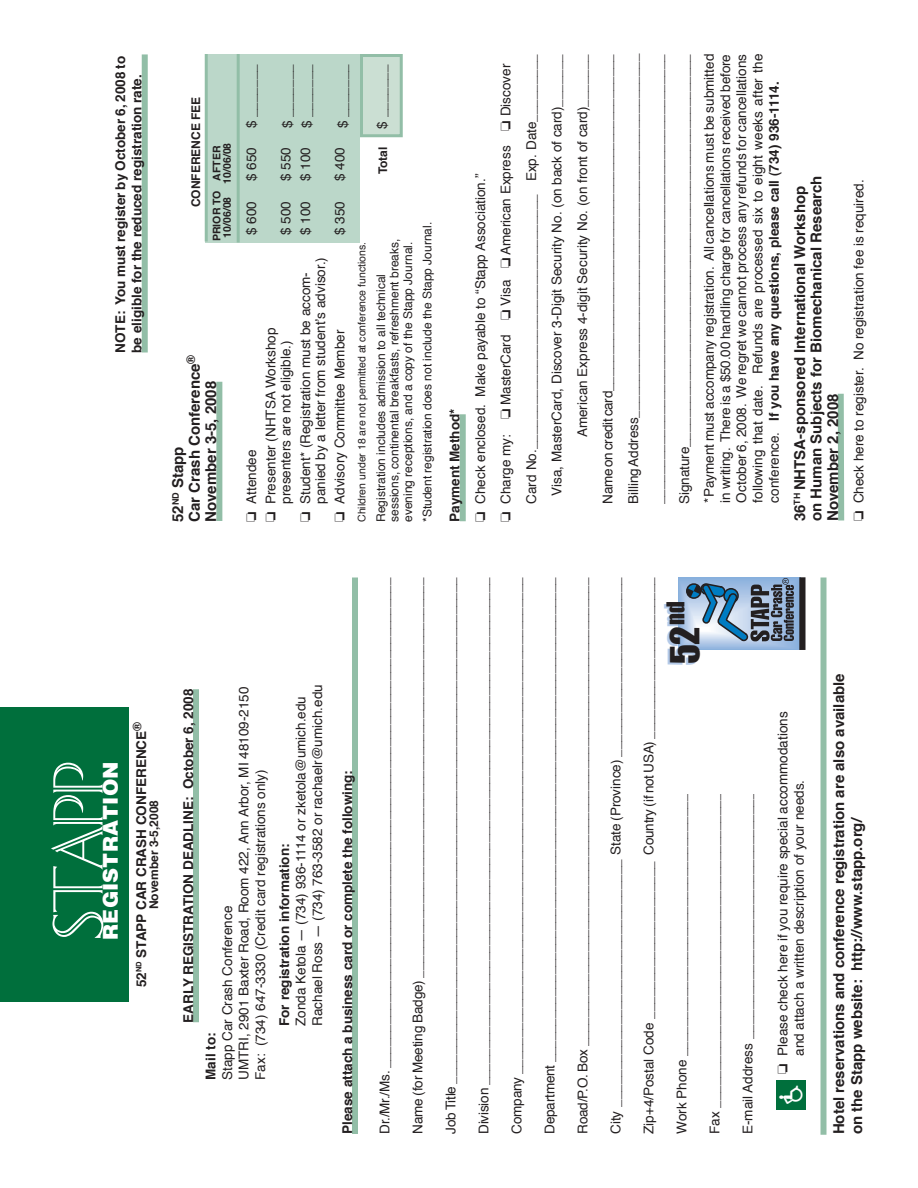
<style>
.page{position:relative;width:918px;height:1188px;background:#fff}
.page>*{position:absolute;margin:0;border:0;box-sizing:border-box;transform-origin:0 0}
.t1{font:72px "Delphian";letter-spacing:-.05em;color:#fff}
.t2{font:900 21px "Helvetica";color:#fff}
.t3{font:700 15px/16.5px "Helvetica";color:#231f20}
.t4{font:13.5px/16.2px "Helvetica";color:#231f20}
.t5{font:700 13.5px/16.5px "Helvetica";color:#231f20}
.t6{font:12px/13.5px "Helvetica";color:#231f20}
.t7{font:700 12px "Helvetica";color:#231f20}
.t8{font:10.5px "Helvetica";color:#231f20}
.t9{font:700 10.5px "Helvetica";color:#231f20}
.s1{font-weight:700}
</style>
<div class="page">
<div style="left:216px;top:382px;width:6px;height:139px;background:#92bea7"></div>
<div style="left:206px;top:54px;width:154px;height:189px;background:#bbd7c9"></div>
<div style="left:362px;top:56px;width:39px;height:80px;background:#cbdfd3"></div>
<div style="left:360px;top:54px;width:43px;height:83px;border:3px solid #92bea7"></div>
<svg style="left:837px;top:393px;width:8px;height:128px"></svg>
<div style="left:460px;top:414px;width:6px;height:107px;background:#92bea7"></div>
<div style="left:193px;top:689px;width:6px;height:333px;background:#92bea7"></div>
<div style="left:352px;top:578px;width:6px;height:556px;background:#92bea7"></div>
<div style="left:820px;top:578px;width:6px;height:557px;background:#92bea7"></div>
<div style="left:142px;top:54px;width:6px;height:298px;background:#92bea7"></div>
<div style="left:0;top:707px;width:128px;height:295px;background:#006f3c"></div>
<hr style="left:205px;top:54px;width:3px;height:188px;background:#92bea7">
<hr style="left:237px;top:54px;width:3px;height:189px;background:#92bea7">
<div style="left:776px;top:1081px;width:30px;height:30px;background:#006f3c"></div>
<div style="left:799px;top:577px;width:6px;height:73px;background:#231f20"></div>
<svg style="left:678px;top:578px;width:116px;height:72px;background:#819bb6"></svg>
<p class="t5" style="left:111px;top:353px;width:298px;rotate:-90deg">NOTE: You must register by October 6, 2008 to be eligible for the reduced registration rate.</p>
<p class="t7" style="left:185px;top:207px;width:112px;rotate:-90deg">CONFERENCE FEE</p>
<p class="t9" style="left:218px;top:184px;width:42px;rotate:-90deg">10/06/08</p>
<p class="t9" style="left:207px;top:241px;width:97px;rotate:-90deg">PRIOR TO AFTER</p>
<p class="t9" style="left:218px;top:238px;width:42px;rotate:-90deg">10/06/08</p>
<p class="t3" style="left:185px;top:522px;width:169px;rotate:-90deg">Car Crash Conference<sup>®</sup></p>
<p class="t3" style="left:202px;top:522px;width:142px;rotate:-90deg">November 3-5, 2008</p>
<p class="t3" style="left:169px;top:522px;width:77px;rotate:-90deg">52<sup>ND</sup> Stapp</p>
<p class="t4" style="left:497px;top:522px;width:460px;rotate:-90deg">❏ Charge my: ❏ MasterCard ❏ Visa ❏ American Express ❏ Discover</p>
<p class="t4" style="left:523px;top:504px;width:451px;rotate:-90deg">Card No.__________________________________ Exp. Date_________</p>
<p class="t4" style="left:548px;top:496px;width:443px;rotate:-90deg">Visa, MasterCard, Discover 3-Digit Security No. (on back of card)_______</p>
<p class="t4" style="left:574px;top:437px;width:385px;rotate:-90deg">American Express 4-digit Security No. (on front of card)_______</p>
<p class="t4" style="left:599px;top:504px;width:451px;rotate:-90deg">Name on credit card______________________________________________</p>
<p class="t4" style="left:625px;top:504px;width:452px;rotate:-90deg">Billing Address_________________________________________________</p>
<p class="t4" style="left:650px;top:504px;width:451px;rotate:-90deg">____________________________________________________________</p>
<p class="t4" style="left:676px;top:504px;width:451px;rotate:-90deg">Signature_____________________________________________________</p>
<p class="t4" style="left:243px;top:128px;width:65px;rotate:-90deg">$ _______</p>
<p class="t4" style="left:279px;top:128px;width:65px;rotate:-90deg">$ _______</p>
<p class="t4" style="left:298px;top:128px;width:65px;rotate:-90deg">$ _______</p>
<p class="t4" style="left:334px;top:128px;width:65px;rotate:-90deg">$ _______</p>
<p class="t4" style="left:374px;top:129px;width:65px;rotate:-90deg">$ _______</p>
<p class="t4" style="left:701px;top:502px;width:450px;text-align:justify;rotate:-90deg">*Payment must accompany registration. All cancellations must be submitted in writing. There is a $50.00 handling charge for cancellations received before October 6, 2008. We regret we cannot process any refunds for cancellations following that date. Refunds are processed six to eight weeks after the conference. <span class="s1">If you have any questions, please call (734) 936-1114.</span></p>
<p class="t7" style="left:372px;top:174px;width:29px;rotate:-90deg">Total</p>
<p class="t4" style="left:243px;top:181px;width:35px;rotate:-90deg">$ 650</p>
<p class="t4" style="left:277px;top:181px;width:35px;rotate:-90deg">$ 550</p>
<p class="t4" style="left:297px;top:181px;width:35px;rotate:-90deg">$ 100</p>
<p class="t4" style="left:331px;top:181px;width:35px;rotate:-90deg">$ 400</p>
<p class="t4" style="left:472px;top:522px;width:350px;rotate:-90deg">❏ Check enclosed. Make payable to “Stapp Association.”</p>
<p class="t4" style="left:243px;top:235px;width:35px;rotate:-90deg">$ 600</p>
<p class="t4" style="left:277px;top:235px;width:35px;rotate:-90deg">$ 500</p>
<p class="t4" style="left:297px;top:235px;width:35px;rotate:-90deg">$ 100</p>
<p class="t4" style="left:331px;top:235px;width:35px;rotate:-90deg">$ 350</p>
<p class="t6" style="left:420px;top:522px;width:302px;rotate:-90deg">*Student registration does not include the Stapp Journal.</p>
<p class="t8" style="left:353px;top:522px;width:282px;rotate:-90deg">Children under 18 are not permitted at conference functions.</p>
<p class="t6" style="left:374px;top:522px;width:285px;rotate:-90deg">Registration includes admission to all technical sessions, continental breakfasts, refreshment breaks, evening receptions, and a copy of the Stapp Journal.</p>
<p class="t4" style="left:312px;top:504px;width:248px;rotate:-90deg">panied by a letter from student’s advisor.)</p>
<p class="t4" style="left:297px;top:522px;width:251px;rotate:-90deg">❏ Student* (Registration must be accom-</p>
<p class="t4" style="left:263px;top:522px;width:196px;line-height:15px;text-align:center;rotate:-90deg">❏ Presenter (NHTSA Workshop presenters are not eligible.)</p>
<p class="t4" style="left:331px;top:522px;width:194px;rotate:-90deg">❏ Advisory Committee Member</p>
<p class="t5" style="left:446px;top:522px;width:115px;rotate:-90deg">Payment Method*</p>
<p class="t4" style="left:243px;top:522px;width:74px;rotate:-90deg">❏ Attendee</p>
<p class="t3" style="left:791px;top:521px;width:347px;rotate:-90deg">36<sup>TH</sup> NHTSA-sponsored International Workshop on Human Subjects for Biomechanical Research</p>
<p class="t3" style="left:824px;top:521px;width:129px;rotate:-90deg">November 2, 2008</p>
<p class="t4" style="left:850px;top:521px;width:343px;rotate:-90deg">❏ Check here to register. No registration fee is required.</p>
<p class="t1" style="left:39px;top:941px;width:182px;rotate:-90deg">STaPP</p>
<p class="t2" style="left:98px;top:940px;width:180px;rotate:-90deg">REGISTRATION</p>
<p class="t5" style="left:132px;top:987px;width:267px;rotate:-90deg">52<sup>ND</sup> STAPP CAR CRASH CONFERENCE<sup>®</sup></p>
<p class="t7" style="left:143px;top:909px;width:111px;rotate:-90deg">November 3-5,2008</p>
<p class="t5" style="left:179px;top:1023px;width:336px;rotate:-90deg">EARLY REGISTRATION DEADLINE: October 6, 2008</p>
<p class="t4" style="left:219px;top:1080px;width:395px;rotate:-90deg">Stapp Car Crash Conference<br>UMTRI, 2901 Baxter Road, Room 422, Ann Arbor, MI 48109-2150<br>Fax: (734) 647-3330 (Credit card registrations only)</p>
<p class="t5" style="left:202px;top:1080px;width:49px;rotate:-90deg">Mail to:</p>
<p class="t4" style="left:292px;top:1026px;width:331px;rotate:-90deg">Zonda Ketola — (734) 936-1114 or zketola@umich.edu</p>
<p class="t4" style="left:309px;top:1026px;width:343px;rotate:-90deg">Rachael Ross — (734) 763-3582 or rachaelr@umich.edu</p>
<p class="t5" style="left:275px;top:1026px;width:184px;rotate:-90deg">For registration information:</p>
<p class="t5" style="left:338px;top:1134px;width:365px;rotate:-90deg">Please attach a business card or complete the following:</p>
<p class="t4" style="left:376px;top:1134px;width:558px;rotate:-90deg">Dr./Mr./Ms. ___________________________________________________________________</p>
<p class="t4" style="left:409px;top:1134px;width:558px;rotate:-90deg">Name (for Meeting Badge) ______________________________________________________</p>
<p class="t4" style="left:442px;top:1134px;width:558px;rotate:-90deg">Job Title _____________________________________________________________________</p>
<p class="t4" style="left:475px;top:1134px;width:558px;rotate:-90deg">Division _____________________________________________________________________</p>
<p class="t4" style="left:508px;top:1134px;width:558px;rotate:-90deg">Company ___________________________________________________________________</p>
<p class="t4" style="left:541px;top:1134px;width:558px;rotate:-90deg">Department __________________________________________________________________</p>
<p class="t4" style="left:574px;top:1134px;width:558px;rotate:-90deg">Road/P.O. Box ________________________________________________________________</p>
<p class="t4" style="left:607px;top:1134px;width:558px;rotate:-90deg">City _________________________________ State (Province) ________________________</p>
<p class="t4" style="left:640px;top:1134px;width:558px;rotate:-90deg">Zip+4/Postal Code _____________________ Country (if not USA) ______________________</p>
<p class="t4" style="left:673px;top:1134px;width:357px;rotate:-90deg">Work Phone _____________________________________</p>
<p class="t4" style="left:706px;top:1134px;width:358px;rotate:-90deg">Fax ____________________________________________</p>
<p class="t4" style="left:739px;top:1134px;width:359px;rotate:-90deg">E-mail Address ___________________________________</p>
<p class="t4" style="left:774px;top:1056px;width:346px;text-indent:-18px;rotate:-90deg">❏ Please check here if you require special accommodations and attach a written description of your needs.</p>
<p class="t3" style="left:829px;top:1134px;width:463px;line-height:18px;rotate:-90deg">Hotel reservations and conference registration are also available on the Stapp website: http://www.stapp.org/</p>
</div>
